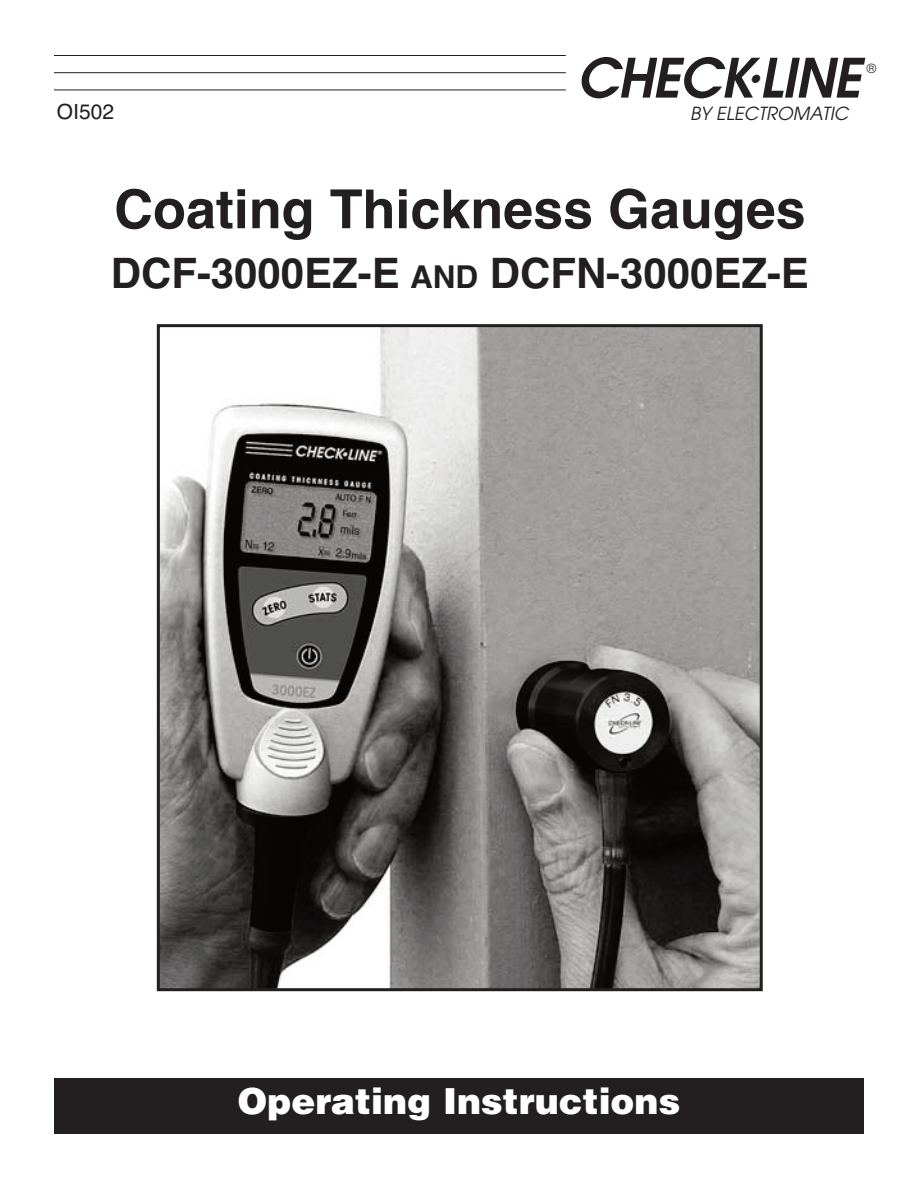
<style>
.page{position:relative;width:918px;height:1188px;background:#fff}
.page>*{position:absolute;margin:0;border:0;box-sizing:border-box;transform-origin:0 0}
.t1{font:700 53.85px "Helvetica";color:#231f20}
.t2{font:italic 600 53.85px "Avant Garde";letter-spacing:-.025em;color:#231f20}
.t3{font:700 41.85px "Helvetica";color:#231f20}
.t4{font:900 35.85px "Helvetica LT Std";color:#fff}
.t5{font:21px "Helvetica";color:#231f20}
.t6{font:italic 18px "Avant Garde";letter-spacing:.005em;color:#231f20}
.t7{font:12.6px "Avant Garde";color:#231f20}
.s1{font-size:31.5px}
</style>
<div class="page">
<hr style="left:54px;top:55px;width:512px;height:1px;background:#231f20">
<hr style="left:54px;top:90px;width:512px;height:1px;background:#231f20">
<hr style="left:54px;top:72px;width:512px;height:1px;background:#231f20">
<img style="left:161px;top:328px;width:598px;height:659px">
<div style="left:157px;top:324px;width:606px;height:667px;border:3px solid #231f20"></div>
<div style="left:54px;top:1078px;width:810px;height:56px;background:#231f20"></div>
<p class="t2" style="left:576px;top:58px;width:286px">CHECK<sup>•</sup>LINE</p>
<p class="t7" style="left:867px;top:63px;width:11px">®</p>
<p class="t5" style="left:57px;top:100px;width:59px">OI502</p>
<p class="t6" style="left:690px;top:107px;width:160px">BY ELECTROMATIC</p>
<p class="t1" style="left:114px;top:178px;width:693px">Coating Thickness Gauges</p>
<p class="t3" style="left:111px;top:249px;width:699px">DCF-3000EZ-E <span class="s1">AND</span> DCFN-3000EZ-E</p>
<p class="t4" style="left:238px;top:1088px;width:444px">Operating Instructions</p>
</div>
